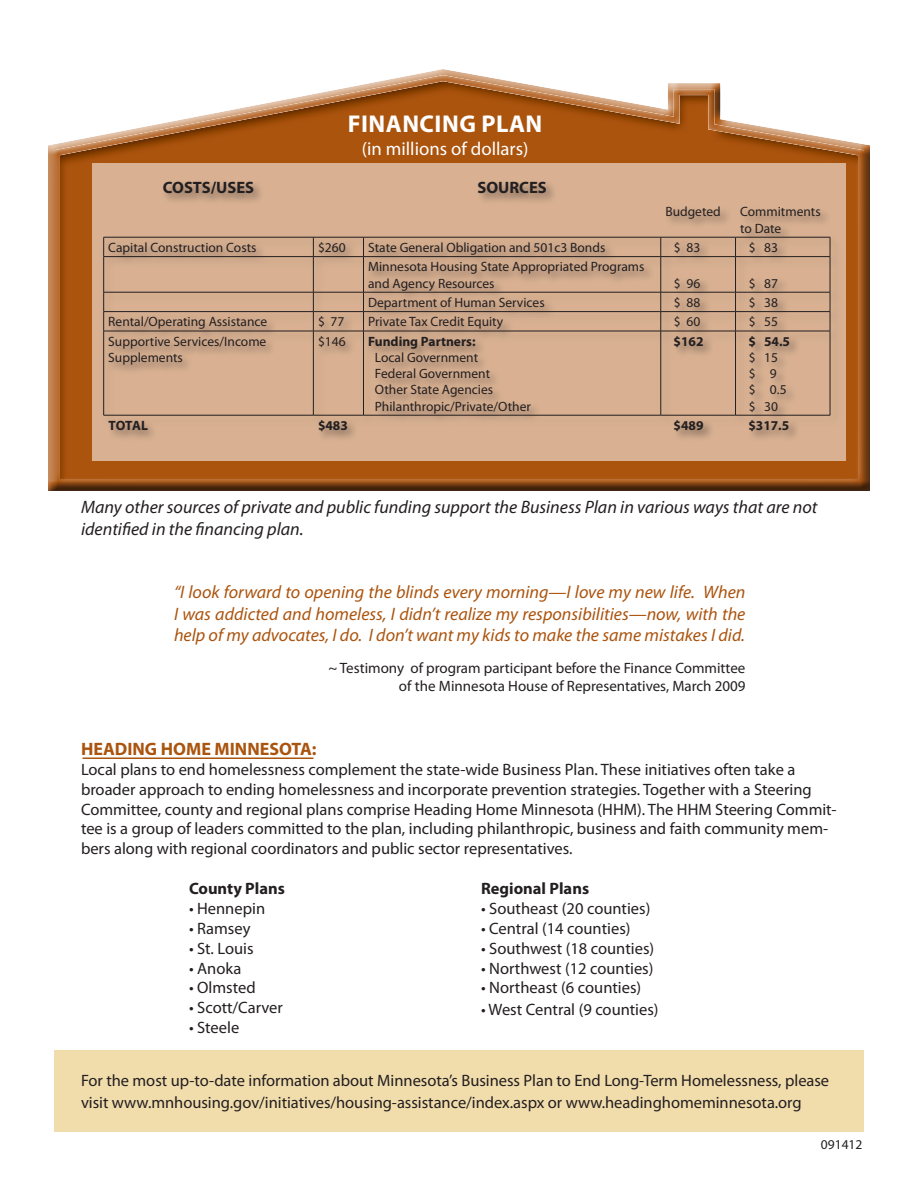
<style>
.page{position:relative;width:918px;height:1188px;background:#fff}
.page>*{position:absolute;margin:0;border:0;box-sizing:border-box;transform-origin:0 0}
.t1{font:700 24.3px "Myriad Pro";letter-spacing:.02em;color:#fff}
.t2{font:18.75px "Myriad Pro";color:#fff}
.t3{font:italic 18px/21.6px "Myriad Pro";color:#ab540e;text-align:justify}
.t4{font:italic 18px/21.6px "Myriad Pro";color:#231f20}
.t5{font:700 18px "Myriad Pro";color:#ab540e}
.t6{font:16.5px/19.8px "Myriad Pro";color:#231f20}
.t7{font:700 16.5px "Myriad Pro";color:#231f20}
.t8{font:15px/18px "Myriad Pro";color:#231f20;text-align:right}
.t9{font:13.5px/16.2px "Myriad Pro";color:#231f20}
.t10{font:700 13.5px "Myriad Pro";color:#231f20}
.s1{font-weight:700}
</style>
<div class="page">
<div style="left:54px;top:1050px;width:810px;height:82px;background:#f1dcac"></div>
<hr style="left:82px;top:758px;width:232px;height:1px;background:#ab540e">
<div style="left:46px;top:76px;width:826px;height:416px;background:#231f20;opacity:.75"></div>
<div style="left:93px;top:163px;width:753px;height:298px;background:#d9b192"></div>
<div style="left:101px;top:179px;width:742px;height:263px;background:#231f20;opacity:.53"></div>
<hr style="left:104px;top:237px;width:209px;height:1px;background:#231f20">
<svg style="left:103px;top:237px;width:1px;height:19px"></svg>
<hr style="left:313px;top:237px;width:51px;height:1px;background:#231f20">
<svg style="left:313px;top:237px;width:1px;height:19px"></svg>
<hr style="left:364px;top:237px;width:297px;height:1px;background:#231f20">
<svg style="left:363px;top:237px;width:1px;height:19px"></svg>
<hr style="left:661px;top:237px;width:75px;height:1px;background:#231f20">
<svg style="left:661px;top:237px;width:1px;height:19px"></svg>
<hr style="left:736px;top:237px;width:94px;height:1px;background:#231f20">
<svg style="left:735px;top:237px;width:1px;height:19px"></svg>
<svg style="left:830px;top:237px;width:1px;height:19px"></svg>
<hr style="left:104px;top:256px;width:209px;height:1px;background:#231f20">
<hr style="left:103px;top:257px;width:1px;height:35px;background:#231f20">
<hr style="left:313px;top:256px;width:51px;height:1px;background:#231f20">
<hr style="left:313px;top:257px;width:1px;height:35px;background:#231f20">
<hr style="left:364px;top:256px;width:297px;height:1px;background:#231f20">
<hr style="left:363px;top:257px;width:1px;height:35px;background:#231f20">
<hr style="left:661px;top:256px;width:75px;height:1px;background:#231f20">
<hr style="left:661px;top:257px;width:1px;height:35px;background:#231f20">
<hr style="left:736px;top:256px;width:94px;height:1px;background:#231f20">
<hr style="left:735px;top:257px;width:1px;height:35px;background:#231f20">
<hr style="left:830px;top:257px;width:1px;height:35px;background:#231f20">
<hr style="left:104px;top:292px;width:209px;height:1px;background:#231f20">
<hr style="left:313px;top:292px;width:51px;height:1px;background:#231f20">
<hr style="left:364px;top:292px;width:297px;height:1px;background:#231f20">
<hr style="left:661px;top:292px;width:75px;height:1px;background:#231f20">
<hr style="left:736px;top:292px;width:94px;height:1px;background:#231f20">
<hr style="left:104px;top:311px;width:209px;height:1px;background:#231f20">
<svg style="left:103px;top:292px;width:1px;height:39px"></svg>
<hr style="left:313px;top:311px;width:51px;height:1px;background:#231f20">
<svg style="left:313px;top:292px;width:1px;height:39px"></svg>
<hr style="left:364px;top:311px;width:297px;height:1px;background:#231f20">
<svg style="left:363px;top:292px;width:1px;height:39px"></svg>
<hr style="left:661px;top:311px;width:75px;height:1px;background:#231f20">
<svg style="left:661px;top:292px;width:1px;height:39px"></svg>
<hr style="left:736px;top:311px;width:94px;height:1px;background:#231f20">
<svg style="left:735px;top:292px;width:1px;height:39px"></svg>
<svg style="left:830px;top:292px;width:1px;height:39px"></svg>
<hr style="left:104px;top:331px;width:209px;height:1px;background:#231f20">
<hr style="left:103px;top:331px;width:1px;height:84px;background:#231f20">
<hr style="left:313px;top:331px;width:51px;height:1px;background:#231f20">
<hr style="left:313px;top:331px;width:1px;height:84px;background:#231f20">
<hr style="left:364px;top:331px;width:297px;height:1px;background:#231f20">
<hr style="left:363px;top:331px;width:1px;height:84px;background:#231f20">
<hr style="left:661px;top:331px;width:75px;height:1px;background:#231f20">
<hr style="left:661px;top:331px;width:1px;height:84px;background:#231f20">
<hr style="left:736px;top:331px;width:94px;height:1px;background:#231f20">
<hr style="left:735px;top:331px;width:1px;height:84px;background:#231f20">
<hr style="left:830px;top:331px;width:1px;height:84px;background:#231f20">
<hr style="left:104px;top:415px;width:209px;height:1px;background:#231f20">
<hr style="left:313px;top:415px;width:51px;height:1px;background:#231f20">
<hr style="left:364px;top:415px;width:297px;height:1px;background:#231f20">
<hr style="left:661px;top:415px;width:75px;height:1px;background:#231f20">
<hr style="left:736px;top:415px;width:94px;height:1px;background:#231f20">
<p class="t1" style="left:348px;top:108px;width:196px">FINANCING PLAN</p>
<p class="t2" style="left:362px;top:137px;width:168px">(in millions of dollars)</p>
<p class="t7" style="left:163px;top:177px;width:93px">COSTS/USES</p>
<p class="t7" style="left:478px;top:177px;width:71px">SOURCES</p>
<p class="t9" style="left:665px;top:204px;width:57px">Budgeted</p>
<p class="t9" style="left:740px;top:204px;width:82px">Commitments to Date</p>
<p class="t9" style="left:108px;top:239px;width:150px">Capital Construction Costs</p>
<p class="t9" style="left:318px;top:239px;width:29px">$260</p>
<p class="t9" style="left:368px;top:239px;width:239px">State General Obligation and 501c3 Bonds</p>
<p class="t9" style="left:674px;top:239px;width:28px">$ 83</p>
<p class="t9" style="left:749px;top:239px;width:31px">$ 83</p>
<p class="t9" style="left:368px;top:259px;width:278px">Minnesota Housing State Appropriated Programs and Agency Resources</p>
<p class="t9" style="left:674px;top:275px;width:28px">$ 96</p>
<p class="t9" style="left:749px;top:275px;width:31px">$ 87</p>
<p class="t9" style="left:368px;top:294px;width:178px">Department of Human Services</p>
<p class="t9" style="left:674px;top:294px;width:28px">$ 88</p>
<p class="t9" style="left:749px;top:294px;width:31px">$ 38</p>
<p class="t9" style="left:108px;top:314px;width:160px">Rental/Operating Assistance</p>
<p class="t9" style="left:318px;top:314px;width:28px">$ 77</p>
<p class="t9" style="left:368px;top:314px;width:137px">Private Tax Credit Equity</p>
<p class="t9" style="left:674px;top:314px;width:28px">$ 60</p>
<p class="t9" style="left:749px;top:314px;width:31px">$ 55</p>
<p class="t9" style="left:108px;top:333px;width:160px">Supportive Services/Income<br>Supplements</p>
<p class="t9" style="left:318px;top:333px;width:29px">$146</p>
<p class="t9" style="left:375px;top:333px;width:158px;text-indent:-7px"><span class="s1">Funding Partners:<br></span>Local Government<br>Federal Government<br>Other State Agencies<br>Philanthropic/Private/Other</p>
<p class="t10" style="left:674px;top:332px;width:31px">$162</p>
<p class="t9" style="left:748px;top:333px;width:43px"><span class="s1">$ 54.5 </span>$ 15<br>$ 9<br>$ 0.5 $ 30</p>
<p class="t10" style="left:108px;top:417px;width:41px">TOTAL</p>
<p class="t10" style="left:318px;top:417px;width:31px">$483</p>
<p class="t10" style="left:674px;top:417px;width:31px">$489</p>
<p class="t10" style="left:748px;top:417px;width:42px">$317.5</p>
<p class="t4" style="left:81px;top:496px;width:738px">Many other sources of private and public funding support the Business Plan in various ways that are not identified in the financing plan.</p>
<p class="t3" style="left:174px;top:581px;width:573px">“I look forward to opening the blinds every morning—I love my new life. When I was addicted and homeless, I didn’t realize my responsibilities—now, with the help of my advocates, I do. I don’t want my kids to make the same mistakes I did.</p>
<p class="t8" style="left:328px;top:658px;width:419px">~ Testimony of program participant before the Finance Committee of the Minnesota House of Representatives, March 2009</p>
<p class="t5" style="left:81px;top:737px;width:237px">HEADING HOME MINNESOTA:</p>
<p class="t6" style="left:81px;top:759px;width:757px">Local plans to end homelessness complement the state-wide Business Plan. These initiatives often take a broader approach to ending homelessness and incorporate prevention strategies. Together with a Steering Committee, county and regional plans comprise Heading Home Minnesota (HHM). The HHM Steering Commit&shy;tee is a group of leaders committed to the plan, including philanthropic, business and faith community mem&shy;bers along with regional coordinators and public sector representatives.</p>
<p class="t7" style="left:189px;top:878px;width:97px">County Plans</p>
<p class="t6" style="left:189px;top:898px;width:78px">• Hennepin</p>
<p class="t6" style="left:189px;top:918px;width:63px">• Ramsey</p>
<p class="t6" style="left:189px;top:938px;width:66px">• St. Louis</p>
<p class="t6" style="left:189px;top:958px;width:54px">• Anoka</p>
<p class="t6" style="left:189px;top:978px;width:68px">• Olmsted</p>
<p class="t6" style="left:189px;top:997px;width:95px">• Scott/Carver</p>
<p class="t6" style="left:189px;top:1017px;width:52px">• Steele</p>
<p class="t7" style="left:481px;top:878px;width:110px">Regional Plans</p>
<p class="t6" style="left:481px;top:898px;width:171px">• Southeast (20 counties)</p>
<p class="t6" style="left:481px;top:918px;width:151px">• Central (14 counties)</p>
<p class="t6" style="left:481px;top:938px;width:175px">• Southwest (18 counties)</p>
<p class="t6" style="left:481px;top:958px;width:174px">• Northwest (12 counties)</p>
<p class="t6" style="left:481px;top:978px;width:162px">• Northeast (6 counties)</p>
<p class="t6" style="left:481px;top:999px;width:179px">• West Central (9 counties)</p>
<p class="t6" style="left:81px;top:1070px;width:750px;line-height:21.6px">For the most up-to-date information about Minnesota’s Business Plan to End Long-Term Homelessness, please visit www.mnhousing.gov/initiatives/housing-assistance/index.aspx or www.headinghomeminnesota.org</p>
<p class="t9" style="left:821px;top:1136px;width:43px">091412</p>
</div>
